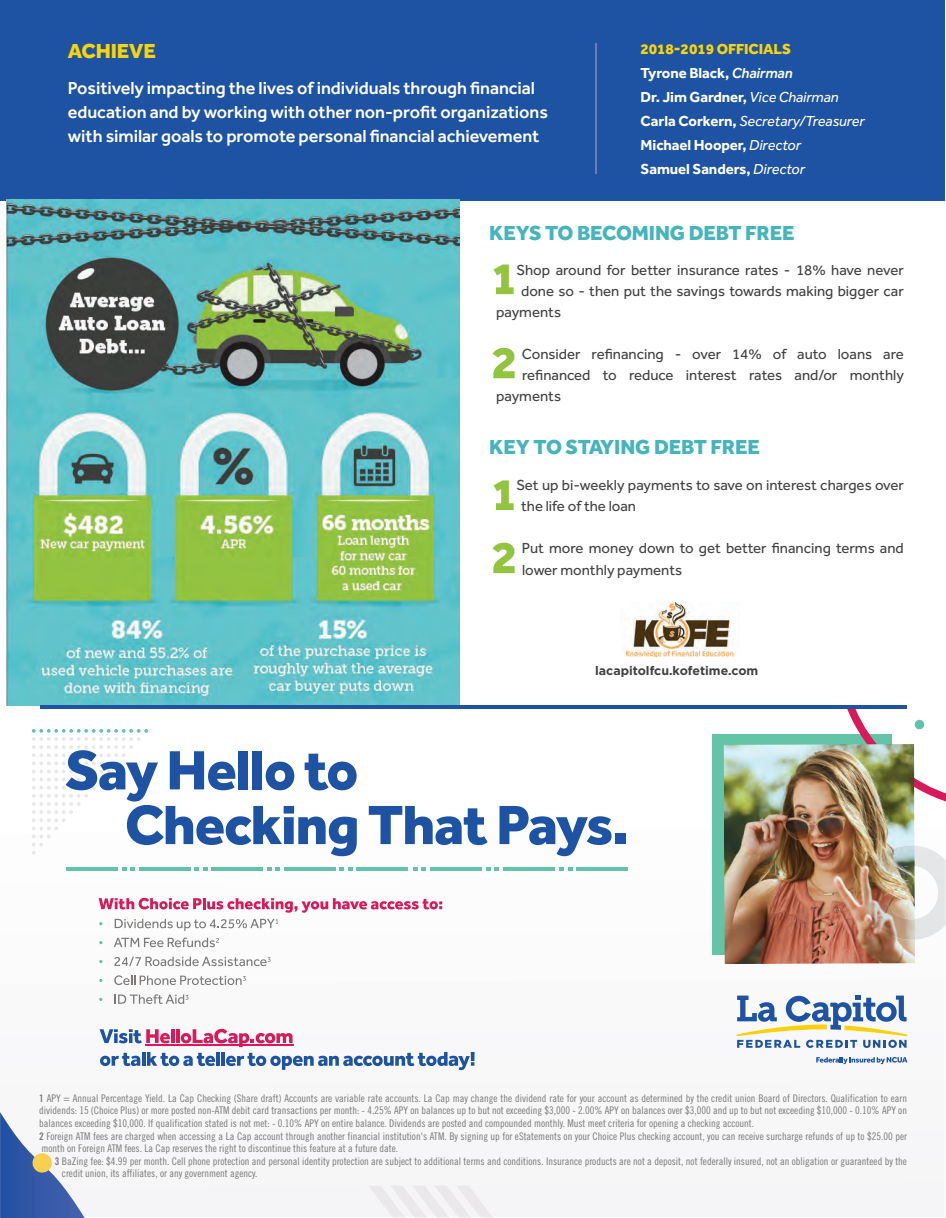
<style>
.page{position:relative;width:946px;height:1218px;background:#fff}
.page>*{position:absolute;margin:0;border:0;box-sizing:border-box;transform-origin:0 0}
.t1{font:800 21px "Effra";letter-spacing:-.005em;color:#45b4bb}
.t2{font:800 21px "Effra";letter-spacing:-.005em;color:#f9d40a}
.t3{font:500 18px/24px "Effra";letter-spacing:-.005em;color:#fff}
.t4{font:15px/21px "Effra";color:#414042}
.t5{font:700 15px/24px "Effra";letter-spacing:-.005em;color:#fff}
.t6{font:700 12.45px "Gotham";color:#414042}
.t7{font:10.5px/12.6px "Trade Gothic Cond Eighteen";color:#7a7978}
.s1{font-weight:800;color:#f9d40a}
.s2{font-weight:500;font-style:italic}
.s3{font-weight:400;font-style:italic}
.s4{font-family:"Trade Gothic Bold Cond Twenty"}
</style>
<div class="page">
<div style="left:0;top:0;width:944px;height:200px;background:#1d53a2"></div>
<hr style="left:595px;top:43px;width:2px;height:130px;background:#6c7cbd">
<svg style="left:6px;top:705px;width:939px;height:511px"></svg>
<div style="left:712px;top:734px;width:179px;height:220px;background:#63c4a8"></div>
<img style="left:723px;top:744px;width:191px;height:219px">
<svg style="left:0;top:1111px;width:85px;height:106px"></svg>
<svg style="left:914px;top:845px;width:32px;height:94px"></svg>
<img style="left:864px;top:845px;width:50px;height:94px">
<svg style="left:32px;top:728px;width:324px;height:128px"></svg>
<svg style="left:368px;top:805px;width:119px;height:39px"></svg>
<svg style="left:499px;top:805px;width:112px;height:51px"></svg>
<div style="left:615px;top:833px;width:11px;height:10px;background:#1d53a2"></div>
<svg style="left:99px;top:897px;width:343px;height:15px"></svg>
<svg style="left:99px;top:921px;width:3px;height:4px"></svg>
<svg style="left:115px;top:918px;width:163px;height:12px"></svg>
<svg style="left:114px;top:937px;width:105px;height:9px"></svg>
<svg style="left:114px;top:956px;width:156px;height:9px"></svg>
<svg style="left:114px;top:975px;width:132px;height:9px"></svg>
<svg style="left:115px;top:993px;width:73px;height:10px"></svg>
<svg style="left:736px;top:995px;width:171px;height:52px"></svg>
<svg style="left:816px;top:1056px;width:91px;height:7px"></svg>
<svg style="left:122px;top:866px;width:13px;height:4px"></svg>
<svg style="left:66px;top:866px;width:52px;height:4px"></svg>
<svg style="left:194px;top:866px;width:13px;height:4px"></svg>
<svg style="left:139px;top:866px;width:51px;height:4px"></svg>
<svg style="left:267px;top:866px;width:12px;height:4px"></svg>
<svg style="left:211px;top:866px;width:52px;height:4px"></svg>
<svg style="left:339px;top:866px;width:13px;height:4px"></svg>
<svg style="left:284px;top:866px;width:51px;height:4px"></svg>
<svg style="left:356px;top:866px;width:52px;height:4px"></svg>
<svg style="left:413px;top:866px;width:12px;height:4px"></svg>
<svg style="left:430px;top:866px;width:51px;height:4px"></svg>
<svg style="left:486px;top:866px;width:13px;height:4px"></svg>
<svg style="left:503px;top:866px;width:51px;height:4px"></svg>
<svg style="left:559px;top:866px;width:13px;height:4px"></svg>
<svg style="left:576px;top:866px;width:51px;height:4px"></svg>
<svg style="left:99px;top:1028px;width:375px;height:41px"></svg>
<img style="left:835px;top:705px;width:110px;height:104px">
<svg style="left:368px;top:1184px;width:125px;height:33px"></svg>
<img style="left:624px;top:602px;width:112px;height:54px">
<svg style="left:493px;top:264px;width:20px;height:30px"></svg>
<svg style="left:492px;top:348px;width:22px;height:30px"></svg>
<svg style="left:493px;top:480px;width:20px;height:30px"></svg>
<svg style="left:492px;top:542px;width:22px;height:31px"></svg>
<img style="left:7px;top:200px;width:452px;height:505px">
<hr style="left:40px;top:705px;width:866px;height:4px;background:#1d53a2">
<h1 class="t2" style="left:68px;top:39px;width:89px">ACHIEVE</h1>
<h2 class="t3" style="left:68px;top:78px;width:481px">Positively impacting the lives of individuals through financial education and by working with other non-profit organizations with similar goals to promote personal financial achievement</h2>
<h3 class="t5" style="left:640px;top:38px;width:226px"><span class="s1">2018-2019 OFFICIALS<br></span>Tyrone Black, <span class="s2">Chairman<br></span>Dr. Jim Gardner, <span class="s3">Vice Chairman<br></span>Carla Corkern, <span class="s3">Secretary/Treasurer<br></span>Michael Hooper, <span class="s3">Director<br></span>Samuel Sanders, <span class="s3">Director</span></h3>
<h1 class="t1" style="left:489px;top:221px;width:307px">KEYS TO BECOMING DEBT FREE</h1>
<h3 class="t4" style="left:516px;top:260px;width:389px">Shop around for better insurance rates - 18% have never</h3>
<h3 class="t4" style="left:521px;top:281px;width:384px">done so - then put the savings towards making bigger car</h3>
<h3 class="t4" style="left:496px;top:302px;width:66px">payments</h3>
<h3 class="t4" style="left:521px;top:344px;width:383px">Consider refinancing - over 14% of auto loans are</h3>
<h3 class="t4" style="left:522px;top:365px;width:383px">refinanced to reduce interest rates and/or monthly</h3>
<h3 class="t4" style="left:496px;top:386px;width:66px">payments</h3>
<h1 class="t1" style="left:489px;top:435px;width:272px">KEY TO STAYING DEBT FREE</h1>
<h3 class="t4" style="left:521px;top:476px;width:384px;text-indent:-5px">Set up bi-weekly payments to save on interest charges over the life of the loan</h3>
<h3 class="t4" style="left:521px;top:539px;width:383px">Put more money down to get better financing terms and lower monthly payments</h3>
<p class="t6" style="left:595px;top:664px;width:165px">lacapitolfcu.kofetime.com</p>
<p class="t7" style="left:39px;top:1092px;width:869px"><span class="s4">1</span> APY = Annual Percentage Yield. La Cap Checking (Share draft) Accounts are variable rate accounts. La Cap may change the dividend rate for your account as determined by the credit union Board of Directors. Qualification to earn dividends: 15 (Choice Plus) or more posted non-ATM debit card transactions per month: - 4.25% APY on balances up to but not exceeding $3,000 - 2.00% APY on balances over $3,000 and up to but not exceeding $10,000 - 0.10% APY on balances exceeding $10,000. If qualification stated is not met: - 0.10% APY on entire balance. Dividends are posted and compounded monthly. Must meet criteria for opening a checking account.<br><span class="s4">2</span> Foreign ATM fees are charged when accessing a La Cap account through another financial institution's ATM. By signing up for eStatements on your Choice Plus checking account, you can receive surcharge refunds of up to $25.00 per month on Foreign ATM fees. La Cap reserves the right to discontinue this feature at a future date.</p>
<p class="t7" style="left:62px;top:1155px;width:846px;text-indent:-7px"><span class="s4">3</span> BaZing fee: $4.99 per month. Cell phone protection and personal identity protection are subject to additional terms and conditions. Insurance products are not a deposit, not federally insured, not an obligation or guaranteed by the credit union, its affiliates, or any government agency.</p>
</div>
